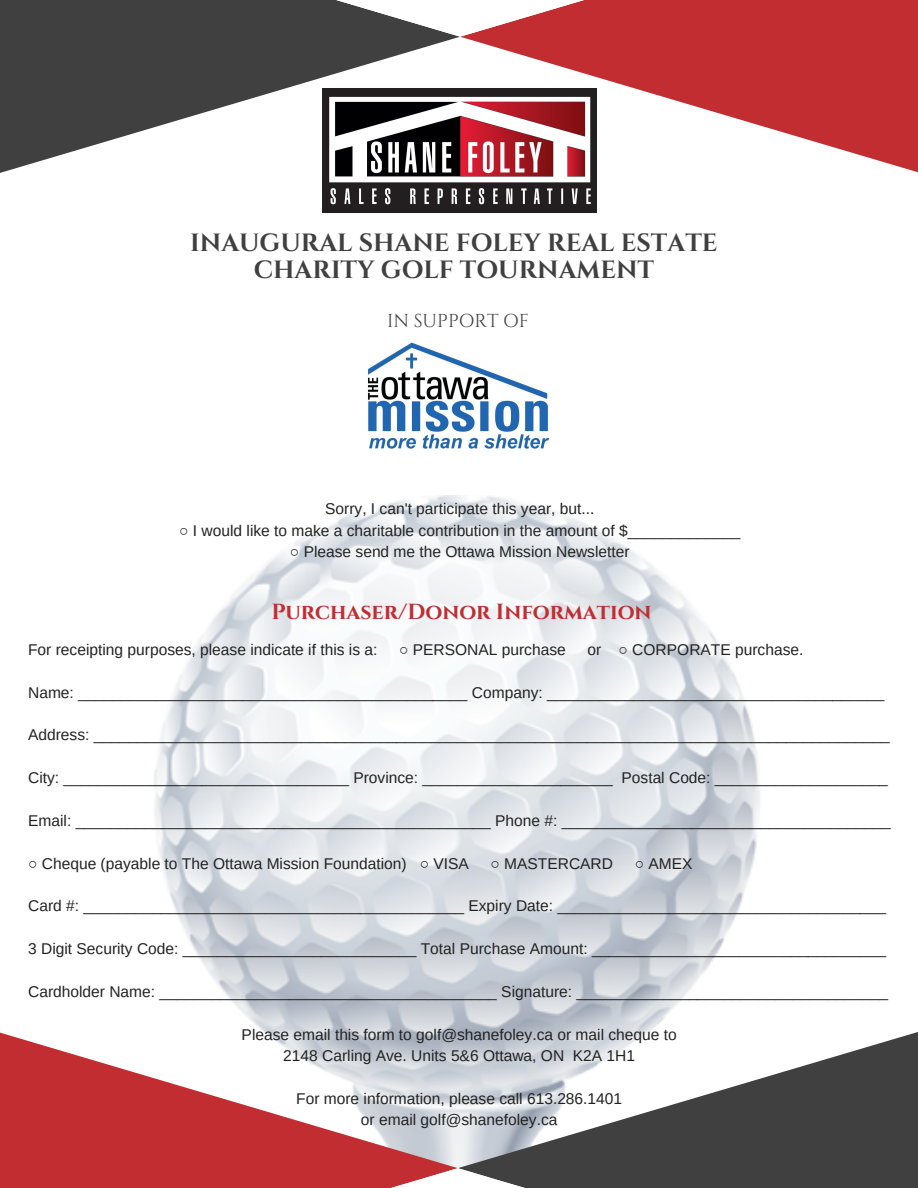
<style>
.page{position:relative;width:918px;height:1188px;background:#fff}
.page>*{position:absolute;margin:0;border:0;box-sizing:border-box;transform-origin:0 0}
.t1{font:700 24.9px/27px "Cinzel";color:#404040;text-align:center}
.t2{font:700 21.75px "Cinzel";color:#c12d31}
.t3{font:18.75px "Cinzel";color:#404040}
.t4{font:15.6px/21.3px "Arimo";color:#222;text-align:center}
</style>
<div class="page">
<svg style="left:0;top:0;width:460px;height:173px;fill:#404040"></svg>
<svg style="left:460px;top:0;width:458px;height:173px;fill:#c12d31"></svg>
<svg style="left:283px;top:0;width:354px;height:37px"></svg>
<img style="left:154px;top:495px;width:606px;height:537px">
<svg style="left:458px;top:1032px;width:460px;height:156px;fill:#404040"></svg>
<svg style="left:0;top:1032px;width:458px;height:156px;fill:#c12d31"></svg>
<svg style="left:281px;top:1168px;width:354px;height:20px"></svg>
<img style="left:323px;top:89px;width:273px;height:124px">
<img style="left:367px;top:342px;width:183px;height:107px">
<h1 class="t1" style="left:190px;top:230px;width:529px">INAUGURAL SHANE FOLEY REAL ESTATE<br>CHARITY GOLF TOURNAMENT</h1>
<p class="t3" style="left:387px;top:309px;width:143px">IN SUPPORT OF</p>
<p class="t4" style="left:325px;top:498px;width:271px">Sorry, I can't participate this year, but...</p>
<p class="t4" style="left:179px;top:519px;width:563px">○ I would like to make a charitable contribution in the amount of $_____________</p>
<p class="t4" style="left:290px;top:541px;width:341px">○ Please send me the Ottawa Mission Newsletter</p>
<h2 class="t2" style="left:271px;top:598px;width:382px">Purchaser/Donor Information</h2>
<p class="t4" style="left:28px;top:639px;width:351px">For receipting purposes, please indicate if this is a:</p>
<p class="t4" style="left:399px;top:639px;width:168px">○ PERSONAL purchase</p>
<p class="t4" style="left:587px;top:639px;width:218px">or ○ CORPORATE purchase.</p>
<p class="t4" style="left:28px;top:681px;width:858px">Name: _____________________________________________ Company: _______________________________________</p>
<p class="t4" style="left:28px;top:724px;width:863px">Address: ____________________________________________________________________________________________</p>
<p class="t4" style="left:28px;top:767px;width:861px">City: _________________________________ Province: ______________________ Postal Code: ____________________</p>
<p class="t4" style="left:28px;top:810px;width:864px">Email: ________________________________________________ Phone #: ______________________________________</p>
<p class="t4" style="left:28px;top:852px;width:442px">○ Cheque (payable to The Ottawa Mission Foundation) ○ VISA</p>
<p class="t4" style="left:491px;top:852px;width:124px">○ MASTERCARD</p>
<p class="t4" style="left:635px;top:852px;width:59px">○ AMEX</p>
<p class="t4" style="left:28px;top:895px;width:860px">Card #: ____________________________________________ Expiry Date: ______________________________________</p>
<p class="t4" style="left:28px;top:938px;width:860px">3 Digit Security Code: ___________________________ Total Purchase Amount: __________________________________</p>
<p class="t4" style="left:28px;top:981px;width:861px">Cardholder Name: _______________________________________ Signature: ____________________________________</p>
<p class="t4" style="left:242px;top:1023px;width:437px">Please email this form to golf@shanefoley.ca or mail cheque to<br>2148 Carling Ave. Units 5&amp;6 Ottawa, ON K2A 1H1</p>
<p class="t4" style="left:296px;top:1088px;width:328px">For more information, please call 613.286.1401 or email golf@shanefoley.ca</p>
</div>
